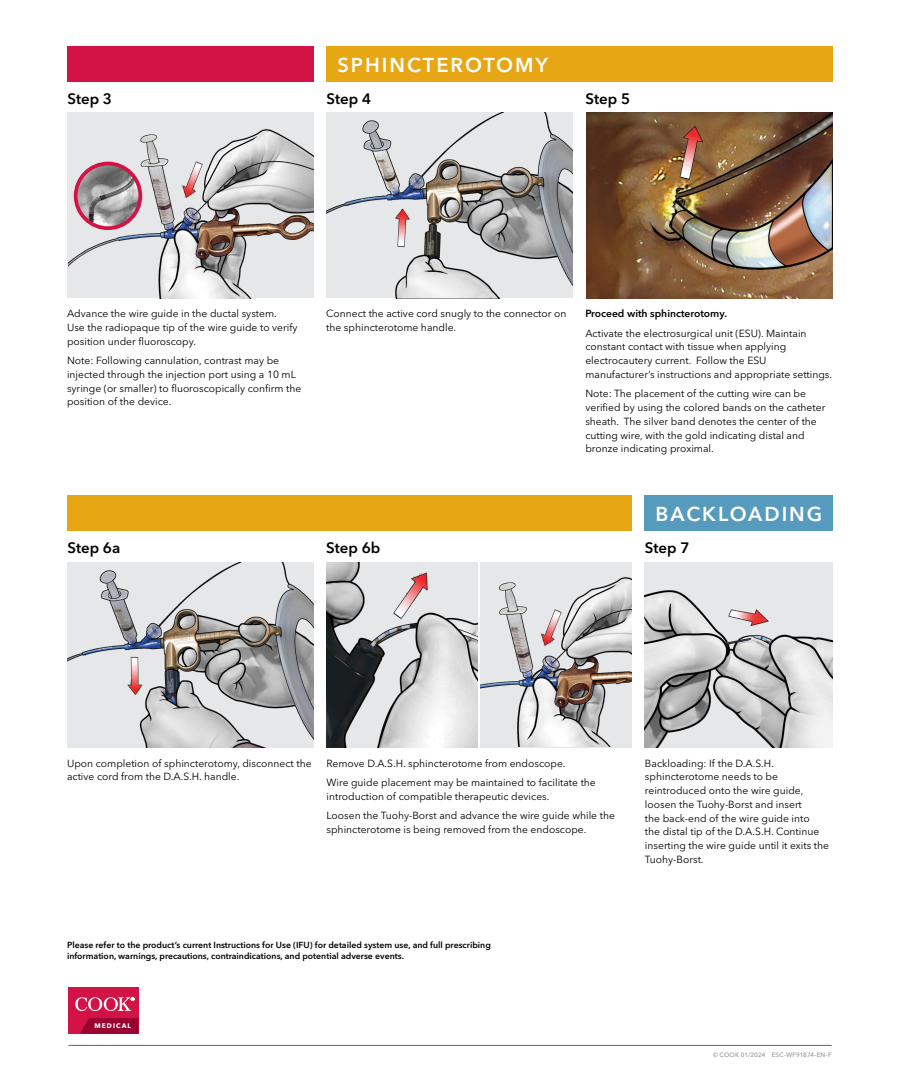
<style>
.page{position:relative;width:900px;height:1080px;background:#fff}
.page>*{position:absolute;margin:0;border:0;box-sizing:border-box;transform-origin:0 0}
.t1{font:600 20px "Avenir Next LT Pro";letter-spacing:.1em;color:#fff}
.t2{font:600 15px "Avenir Next LT Pro";color:#000}
.t3{font:10.25px/13.8px "Avenir Next LT Pro";color:#000}
.t4{font:600 10.25px "Avenir Next LT Pro";color:#000}
.t5{font:600 8.75px/10.5px "Avenir Next LT Pro";color:#000}
.t6{font:700 6.62px "Avenir Next LT Pro";letter-spacing:.155em;color:#fff}
.t7{font:500 6.25px "Avenir Next LT Pro";letter-spacing:.01em;color:#939598}
</style>
<div class="page">
<img style="left:327px;top:113px;width:246px;height:185px">
<img style="left:68px;top:113px;width:245px;height:185px">
<img style="left:481px;top:562px;width:151px;height:184px">
<img style="left:67px;top:562px;width:246px;height:186px">
<img style="left:327px;top:563px;width:151px;height:185px">
<img style="left:644px;top:562px;width:189px;height:186px">
<img style="left:586px;top:113px;width:246px;height:185px">
<hr style="left:68px;top:1045px;width:764px;height:1px;background:#636466">
<div style="left:68px;top:987px;width:70px;height:47px;background:#d31245"></div>
<svg style="left:80px;top:1018px;width:58px;height:16px"></svg>
<svg style="left:75px;top:997px;width:59px;height:14px"></svg>
<div style="left:68px;top:46px;width:246px;height:36px;background:#d31245"></div>
<div style="left:326px;top:46px;width:506px;height:36px;background:#e7a614"></div>
<div style="left:644px;top:495px;width:189px;height:36px;background:#569bbe"></div>
<div style="left:68px;top:495px;width:564px;height:36px;background:#e7a614"></div>
<img style="left:76px;top:164px;width:64px;height:64px;border-radius:32px">
<div style="left:74px;top:162px;width:68px;height:68px;border:4px solid #d31245;border-radius:50%"></div>
<h1 class="t1" style="left:337px;top:53px;width:212px">SPHINCTEROTOMY</h1>
<h2 class="t2" style="left:68px;top:89px;width:46px">Step 3</h2>
<h2 class="t2" style="left:327px;top:89px;width:46px">Step 4</h2>
<h2 class="t2" style="left:586px;top:89px;width:46px">Step 5</h2>
<p class="t3" style="left:67px;top:307px;width:232px">Advance the wire guide in the ductal system.<br>Use the radiopaque tip of the wire guide to verify position under fluoroscopy.</p>
<p class="t3" style="left:67px;top:354px;width:236px">Note: Following cannulation, contrast may be injected through the injection port using a 10 mL syringe (or smaller) to fluoroscopically confirm the position of the device.</p>
<p class="t3" style="left:326px;top:307px;width:242px">Connect the active cord snugly to the connector on the sphincterotome handle.</p>
<p class="t4" style="left:585px;top:307px;width:143px">Proceed with sphincterotomy.</p>
<p class="t3" style="left:585px;top:326px;width:248px">Activate the electrosurgical unit (ESU). Maintain constant contact with tissue when applying electrocautery current. Follow the ESU manufacturer’s instructions and appropriate settings.</p>
<p class="t3" style="left:585px;top:387px;width:242px">Note: The placement of the cutting wire can be verified by using the colored bands on the catheter sheath. The silver band denotes the center of the cutting wire, with the gold indicating distal and bronze indicating proximal.</p>
<h1 class="t1" style="left:656px;top:501px;width:168px">BACKLOADING</h1>
<h2 class="t2" style="left:68px;top:538px;width:54px">Step 6a</h2>
<h2 class="t2" style="left:326px;top:538px;width:56px">Step 6b</h2>
<h2 class="t2" style="left:645px;top:538px;width:46px">Step 7</h2>
<p class="t3" style="left:67px;top:756px;width:246px">Upon completion of sphincterotomy, disconnect the active cord from the D.A.S.H. handle.</p>
<p class="t3" style="left:327px;top:753px;width:271px;line-height:19.4px">Remove D.A.S.H. sphincterotome from endoscope.<br>Wire guide placement may be maintained to facilitate the</p>
<p class="t3" style="left:327px;top:786px;width:290px;line-height:19.4px">introduction of compatible therapeutic devices.<br>Loosen the Tuohy-Borst and advance the wire guide while the</p>
<p class="t3" style="left:327px;top:822px;width:262px">sphincterotome is being removed from the endoscope.</p>
<p class="t5" style="left:67px;top:940px;width:425px">Please refer to the product’s current Instructions for Use (IFU) for detailed system use, and full prescribing information, warnings, precautions, contraindications, and potential adverse events.</p>
<p class="t6" style="left:95px;top:1022px;width:38px">MEDICAL</p>
<p class="t3" style="left:645px;top:756px;width:186px">Backloading: If the D.A.S.H. sphincterotome needs to be reintroduced onto the wire guide, loosen the Tuohy-Borst and insert<br>the back-end of the wire guide into<br>the distal tip of the D.A.S.H. Continue inserting the wire guide until it exits the<br>Tuohy-Borst.</p>
<p class="t7" style="left:713px;top:1051px;width:120px">© COOK 01/2024 ESC-WF91874-EN-F</p>
</div>
